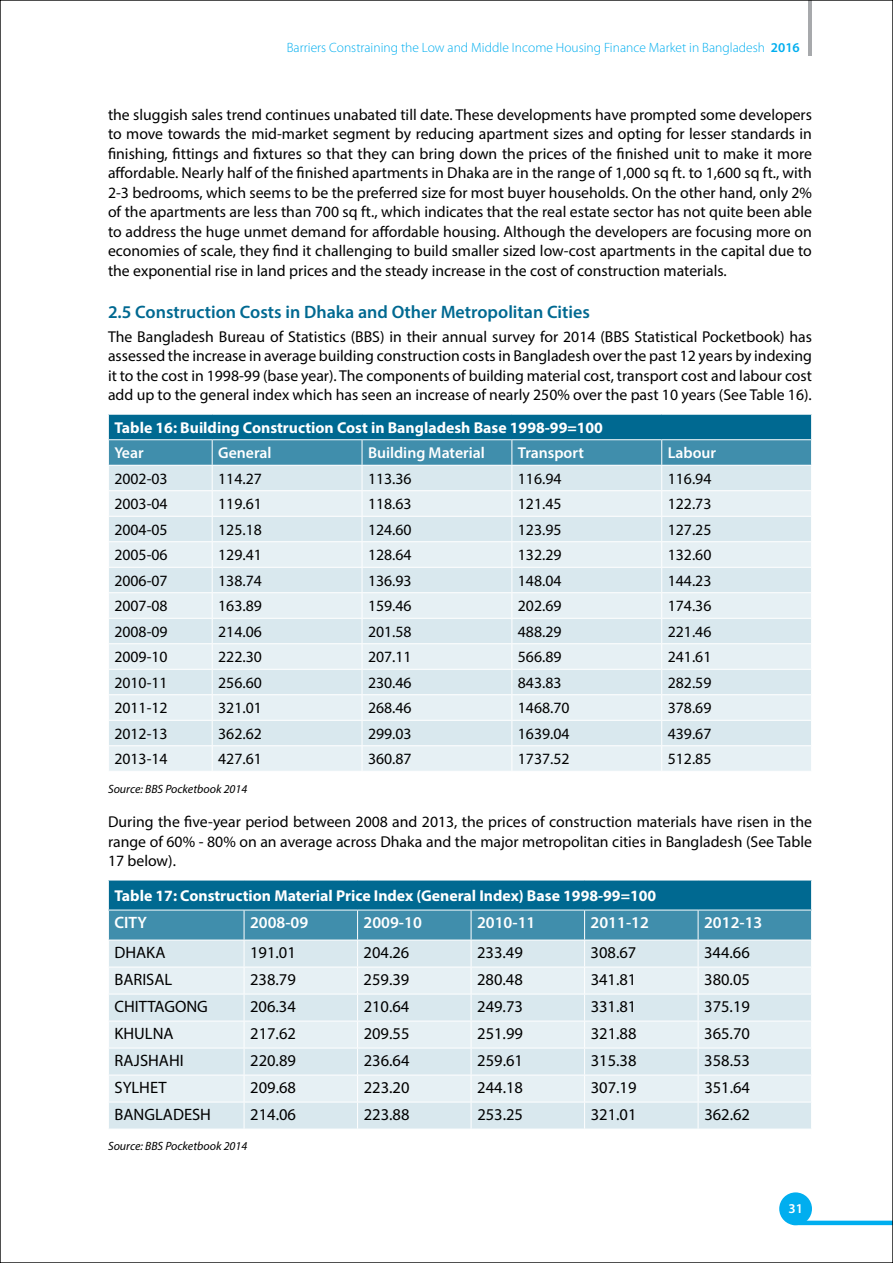
<style>
.page{position:relative;width:893px;height:1263px;background:#fff}
.page>*{position:absolute;margin:0;border:0;box-sizing:border-box;transform-origin:0 0}
.t1{font:600 18px "Myriad Pro";color:#006991}
.t2{font:16.5px "Myriad Pro";color:#000}
.t3{font:600 16.5px "Myriad Pro";color:#fff}
.t4{font:15.75px/19.5px "Myriad Pro";color:#000;text-align:justify}
.t5{font:700 15.75px/25.5px "Myriad Pro";color:#fff}
.t6{font:600 15.75px "Myriad Pro";color:#fff}
.t7{font:300 13.5px "Myriad Pro";color:#00aeef}
.t8{font:600 13.5px "Myriad Pro";color:#fff}
.t9{font:italic 12px "Myriad Pro";color:#000}
.s1{font-weight:600}
</style>
<div class="page">
<div style="left:793px;top:1220px;width:100px;height:5px;background:#00aeef"></div>
<div style="left:781px;top:1194px;width:29px;height:30px;background:#00aeef;border-radius:50%"></div>
<div style="left:779px;top:1192px;width:33px;height:33px;border:3px solid #00aeef;border-radius:50%"></div>
<hr style="left:808px;top:0;width:4px;height:55px;background:#a7a9ac">
<svg style="left:108px;top:415px;width:704px;height:356px;background:#c6dde6"></svg>
<div style="left:108px;top:880px;width:704px;height:30px;background:#006991"></div>
<hr style="left:108px;top:880px;width:136px;height:1px;background:#fff">
<hr style="left:108px;top:880px;width:1px;height:30px;background:#fff">
<hr style="left:244px;top:880px;width:114px;height:1px;background:#fff">
<hr style="left:358px;top:880px;width:113px;height:1px;background:#fff">
<hr style="left:471px;top:880px;width:114px;height:1px;background:#fff">
<hr style="left:585px;top:880px;width:113px;height:1px;background:#fff">
<hr style="left:698px;top:880px;width:114px;height:1px;background:#fff">
<hr style="left:811px;top:880px;width:1px;height:30px;background:#fff">
<svg style="left:108px;top:910px;width:704px;height:219px;background:#cbdfe8"></svg>
<p class="t7" style="left:287px;top:40px;width:515px">Barriers Constraining the Low and Middle Income Housing Finance Market in Bangladesh <span class="s1">2016</span></p>
<p class="t4" style="left:108px;top:105px;width:706px">the sluggish sales trend continues unabated till date. These developments have prompted some developers to move towards the mid-market segment by reducing apartment sizes and opting for lesser standards in finishing, fittings and fixtures so that they can bring down the prices of the finished unit to make it more affordable. Nearly half of the finished apartments in Dhaka are in the range of 1,000 sq ft. to 1,600 sq ft., with 2-3 bedrooms, which seems to be the preferred size for most buyer households. On the other hand, only 2% of the apartments are less than 700 sq ft., which indicates that the real estate sector has not quite been able to address the huge unmet demand for affordable housing. Although the developers are focusing more on economies of scale, they find it challenging to build smaller sized low-cost apartments in the capital due to the exponential rise in land prices and the steady increase in the cost of construction materials.</p>
<p class="t1" style="left:108px;top:300px;width:483px">2.5 Construction Costs in Dhaka and Other Metropolitan Cities</p>
<p class="t4" style="left:108px;top:327px;width:705px">The Bangladesh Bureau of Statistics (BBS) in their annual survey for 2014 (BBS Statistical Pocketbook) has assessed the increase in average building construction costs in Bangladesh over the past 12 years by indexing it to the cost in 1998-99 (base year). The components of building material cost, transport cost and labour cost add up to the general index which has seen an increase of nearly 250% over the past 10 years (See Table 16).</p>
<p class="t5" style="left:114px;top:414px;width:490px">Table 16: Building Construction Cost in Bangladesh Base 1998-99=100<br><span class="s1">Year</span></p>
<p class="t6" style="left:218px;top:443px;width:55px">General</p>
<p class="t6" style="left:368px;top:443px;width:118px">Building Material</p>
<p class="t6" style="left:518px;top:443px;width:68px">Transport</p>
<p class="t6" style="left:668px;top:443px;width:50px">Labour</p>
<p class="t4" style="left:114px;top:469px;width:55px">2002-03</p>
<p class="t4" style="left:218px;top:469px;width:45px">114.27</p>
<p class="t4" style="left:368px;top:469px;width:45px">113.36</p>
<p class="t4" style="left:518px;top:469px;width:45px">116.94</p>
<p class="t4" style="left:668px;top:469px;width:45px">116.94</p>
<p class="t4" style="left:114px;top:494px;width:55px">2003-04</p>
<p class="t4" style="left:218px;top:494px;width:45px">119.61</p>
<p class="t4" style="left:368px;top:494px;width:45px">118.63</p>
<p class="t4" style="left:518px;top:494px;width:45px">121.45</p>
<p class="t4" style="left:668px;top:494px;width:45px">122.73</p>
<p class="t4" style="left:114px;top:520px;width:55px">2004-05</p>
<p class="t4" style="left:218px;top:520px;width:45px">125.18</p>
<p class="t4" style="left:368px;top:520px;width:45px">124.60</p>
<p class="t4" style="left:518px;top:520px;width:45px">123.95</p>
<p class="t4" style="left:668px;top:520px;width:45px">127.25</p>
<p class="t4" style="left:114px;top:545px;width:55px">2005-06</p>
<p class="t4" style="left:218px;top:545px;width:45px">129.41</p>
<p class="t4" style="left:368px;top:545px;width:45px">128.64</p>
<p class="t4" style="left:518px;top:545px;width:45px">132.29</p>
<p class="t4" style="left:668px;top:545px;width:45px">132.60</p>
<p class="t4" style="left:114px;top:571px;width:55px">2006-07</p>
<p class="t4" style="left:218px;top:571px;width:45px">138.74</p>
<p class="t4" style="left:368px;top:571px;width:45px">136.93</p>
<p class="t4" style="left:518px;top:571px;width:45px">148.04</p>
<p class="t4" style="left:668px;top:571px;width:45px">144.23</p>
<p class="t4" style="left:114px;top:596px;width:55px">2007-08</p>
<p class="t4" style="left:218px;top:596px;width:45px">163.89</p>
<p class="t4" style="left:368px;top:596px;width:45px">159.46</p>
<p class="t4" style="left:518px;top:596px;width:45px">202.69</p>
<p class="t4" style="left:668px;top:596px;width:45px">174.36</p>
<p class="t4" style="left:114px;top:622px;width:55px">2008-09</p>
<p class="t4" style="left:218px;top:622px;width:45px">214.06</p>
<p class="t4" style="left:368px;top:622px;width:45px">201.58</p>
<p class="t4" style="left:518px;top:622px;width:45px">488.29</p>
<p class="t4" style="left:668px;top:622px;width:45px">221.46</p>
<p class="t4" style="left:114px;top:647px;width:55px">2009-10</p>
<p class="t4" style="left:218px;top:647px;width:45px">222.30</p>
<p class="t4" style="left:368px;top:647px;width:45px">207.11</p>
<p class="t4" style="left:518px;top:647px;width:45px">566.89</p>
<p class="t4" style="left:668px;top:647px;width:45px">241.61</p>
<p class="t4" style="left:114px;top:673px;width:55px">2010-11</p>
<p class="t4" style="left:218px;top:673px;width:45px">256.60</p>
<p class="t4" style="left:368px;top:673px;width:45px">230.46</p>
<p class="t4" style="left:518px;top:673px;width:45px">843.83</p>
<p class="t4" style="left:668px;top:673px;width:45px">282.59</p>
<p class="t4" style="left:114px;top:698px;width:55px">2011-12</p>
<p class="t4" style="left:218px;top:698px;width:45px">321.01</p>
<p class="t4" style="left:368px;top:698px;width:45px">268.46</p>
<p class="t4" style="left:518px;top:698px;width:53px">1468.70</p>
<p class="t4" style="left:668px;top:698px;width:45px">378.69</p>
<p class="t4" style="left:114px;top:724px;width:55px">2012-13</p>
<p class="t4" style="left:218px;top:724px;width:45px">362.62</p>
<p class="t4" style="left:368px;top:724px;width:45px">299.03</p>
<p class="t4" style="left:518px;top:724px;width:53px">1639.04</p>
<p class="t4" style="left:668px;top:724px;width:45px">439.67</p>
<p class="t4" style="left:114px;top:749px;width:55px">2013-14</p>
<p class="t4" style="left:218px;top:749px;width:45px">427.61</p>
<p class="t4" style="left:368px;top:749px;width:45px">360.87</p>
<p class="t4" style="left:518px;top:749px;width:53px">1737.52</p>
<p class="t4" style="left:668px;top:749px;width:45px">512.85</p>
<p class="t9" style="left:108px;top:781px;width:141px">Source: BBS Pocketbook 2014</p>
<p class="t4" style="left:108px;top:812px;width:706px">During the five-year period between 2008 and 2013, the prices of construction materials have risen in the range of 60% - 80% on an average across Dhaka and the major metropolitan cities in Bangladesh (See Table 17 below).</p>
<p class="t5" style="left:114px;top:882px;width:543px">Table 17: Construction Material Price Index (General Index) Base 1998-99=100</p>
<p class="t3" style="left:114px;top:912px;width:34px">CITY</p>
<p class="t3" style="left:250px;top:912px;width:60px">2008-09</p>
<p class="t3" style="left:364px;top:912px;width:60px">2009-10</p>
<p class="t3" style="left:477px;top:912px;width:60px">2010-11</p>
<p class="t3" style="left:591px;top:912px;width:60px">2011-12</p>
<p class="t3" style="left:704px;top:912px;width:60px">2012-13</p>
<p class="t2" style="left:114px;top:943px;width:53px">DHAKA</p>
<p class="t2" style="left:250px;top:943px;width:47px">191.01</p>
<p class="t2" style="left:364px;top:943px;width:47px">204.26</p>
<p class="t2" style="left:477px;top:943px;width:47px">233.49</p>
<p class="t2" style="left:591px;top:943px;width:47px">308.67</p>
<p class="t2" style="left:704px;top:943px;width:47px">344.66</p>
<p class="t2" style="left:114px;top:970px;width:59px">BARISAL</p>
<p class="t2" style="left:250px;top:970px;width:47px">238.79</p>
<p class="t2" style="left:364px;top:970px;width:47px">259.39</p>
<p class="t2" style="left:477px;top:970px;width:47px">280.48</p>
<p class="t2" style="left:591px;top:970px;width:47px">341.81</p>
<p class="t2" style="left:704px;top:970px;width:47px">380.05</p>
<p class="t2" style="left:114px;top:997px;width:95px">CHITTAGONG</p>
<p class="t2" style="left:250px;top:997px;width:47px">206.34</p>
<p class="t2" style="left:364px;top:997px;width:47px">210.64</p>
<p class="t2" style="left:477px;top:997px;width:47px">249.73</p>
<p class="t2" style="left:591px;top:997px;width:47px">331.81</p>
<p class="t2" style="left:704px;top:997px;width:47px">375.19</p>
<p class="t2" style="left:115px;top:1024px;width:61px">KHULNA</p>
<p class="t2" style="left:250px;top:1024px;width:47px">217.62</p>
<p class="t2" style="left:364px;top:1024px;width:47px">209.55</p>
<p class="t2" style="left:477px;top:1024px;width:47px">251.99</p>
<p class="t2" style="left:591px;top:1024px;width:47px">321.88</p>
<p class="t2" style="left:704px;top:1024px;width:47px">365.70</p>
<p class="t2" style="left:115px;top:1051px;width:71px">RAJSHAHI</p>
<p class="t2" style="left:250px;top:1051px;width:47px">220.89</p>
<p class="t2" style="left:364px;top:1051px;width:47px">236.64</p>
<p class="t2" style="left:477px;top:1051px;width:47px">259.61</p>
<p class="t2" style="left:591px;top:1051px;width:47px">315.38</p>
<p class="t2" style="left:704px;top:1051px;width:47px">358.53</p>
<p class="t2" style="left:115px;top:1078px;width:54px">SYLHET</p>
<p class="t2" style="left:250px;top:1078px;width:47px">209.68</p>
<p class="t2" style="left:364px;top:1078px;width:47px">223.20</p>
<p class="t2" style="left:477px;top:1078px;width:47px">244.18</p>
<p class="t2" style="left:591px;top:1078px;width:47px">307.19</p>
<p class="t2" style="left:704px;top:1078px;width:47px">351.64</p>
<p class="t2" style="left:115px;top:1105px;width:98px">BANGLADESH</p>
<p class="t2" style="left:250px;top:1105px;width:47px">214.06</p>
<p class="t2" style="left:364px;top:1105px;width:47px">223.88</p>
<p class="t2" style="left:477px;top:1105px;width:47px">253.25</p>
<p class="t2" style="left:591px;top:1105px;width:47px">321.01</p>
<p class="t2" style="left:704px;top:1105px;width:47px">362.62</p>
<p class="t9" style="left:108px;top:1139px;width:141px">Source: BBS Pocketbook 2014</p>
<p class="t8" style="left:788px;top:1200px;width:16px">31</p>
</div>
